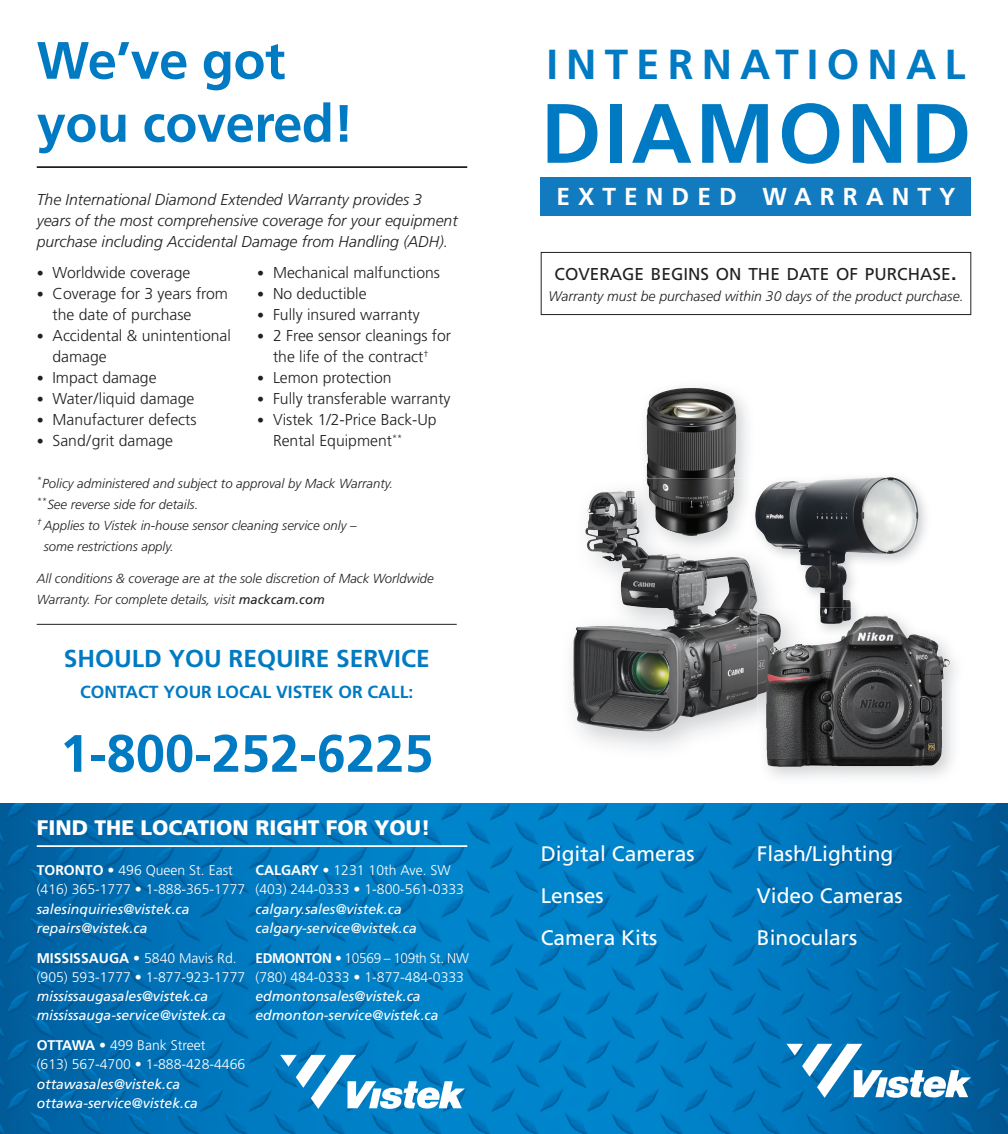
<style>
.page{position:relative;width:1008px;height:1134px;background:#fff}
.page>*{position:absolute;margin:0;border:0;box-sizing:border-box;transform-origin:0 0}
.t1{font:700 84px "Frutiger LT Std";letter-spacing:.04em;color:#007ac2}
.t2{font:700 52.5px/63px "Frutiger LT Std";letter-spacing:-.01em;color:#007ac2}
.t3{font:700 42px "Frutiger LT Std";letter-spacing:.195em;color:#007ac2}
.t4{font:700 24.5px "Frutiger LT Std";color:#007ac2}
.t5{font:700 24.5px "Frutiger LT Std";letter-spacing:.33em;color:#fff}
.t6{font:21px/42px "Frutiger LT Std";color:#fff}
.t7{font:900 21px "Frutiger LT Std";color:#fff}
.t8{font:700 17.5px "Frutiger LT Std";color:#007ac2}
.t9{font:17.15px "Frutiger LT Std";color:#231f20}
.t10{font:300 15.75px/21px "Frutiger LT Std";color:#231f20}
.t11{font:italic 300 15.75px/21px "Frutiger LT Std";color:#231f20}
.t12{font:300 14px/19.2px "Frutiger LT Std";color:#fff}
.t13{font:italic 14px/19.2px "Frutiger LT Std";color:#fff}
.t14{font:italic 300 14px "Frutiger LT Std";color:#231f20}
.t15{font:italic 300 13.12px/21px "Frutiger LT Std";color:#231f20}
.s1{font-size:14px}
.s2{font-weight:400}
.s3{font-weight:700}
.s4{font-size:24.5px}
</style>
<div class="page">
<img style="left:0;top:803px;width:1008px;height:331px">
<div style="left:541px;top:177px;width:430px;height:38px;background:#127bc0"></div>
<img style="left:646px;top:387px;width:50px;height:92px">
<img style="left:647px;top:388px;width:88px;height:91px">
<svg style="left:786px;top:1044px;width:185px;height:54px"></svg>
<img style="left:572px;top:479px;width:186px;height:269px">
<img style="left:697px;top:479px;width:37px;height:57px">
<img style="left:647px;top:479px;width:50px;height:57px">
<img style="left:629px;top:504px;width:8px;height:46px">
<img style="left:585px;top:491px;width:44px;height:68px">
<img style="left:808px;top:477px;width:104px;height:15px">
<img style="left:750px;top:479px;width:58px;height:129px">
<img style="left:750px;top:479px;width:5px;height:76px">
<img style="left:750px;top:567px;width:8px;height:70px">
<img style="left:769px;top:477px;width:120px;height:9px">
<img style="left:766px;top:637px;width:190px;height:140px">
<img style="left:758px;top:659px;width:50px;height:101px">
<img style="left:758px;top:637px;width:23px;height:58px">
<img style="left:758px;top:608px;width:171px;height:29px">
<img style="left:820px;top:608px;width:31px;height:8px">
<img style="left:770px;top:616px;width:96px;height:43px">
<div style="left:541px;top:252px;width:430px;height:63px;border:1px solid #231f20"></div>
<svg style="left:280px;top:1055px;width:185px;height:54px"></svg>
<hr style="left:37px;top:166px;width:430px;height:2px;background:#231f20">
<hr style="left:37px;top:845px;width:430px;height:2px;background:#fff">
<hr style="left:37px;top:624px;width:420px;height:1px;background:#231f20">
<h2 class="t2" style="left:37px;top:29px;width:319px">We’ve got you covered!</h2>
<p class="t11" style="left:37px;top:189px;width:422px">The International Diamond Extended Warranty provides 3 years of the most comprehensive coverage for your equipment purchase including Accidental Damage from Handling (ADH).</p>
<p class="t10" style="left:37px;top:263px;width:155px"><span class="s1">•</span> Worldwide coverage</p>
<p class="t10" style="left:53px;top:284px;width:177px;text-indent:-16px"><span class="s1">•</span> Coverage for 3 years from the date of purchase</p>
<p class="t10" style="left:53px;top:326px;width:180px;text-indent:-16px"><span class="s1">•</span> Accidental &amp; unintentional damage</p>
<p class="t10" style="left:37px;top:368px;width:121px"><span class="s1">•</span> Impact damage</p>
<p class="t10" style="left:37px;top:389px;width:159px"><span class="s1">•</span> Water/liquid damage</p>
<p class="t10" style="left:37px;top:410px;width:161px"><span class="s1">•</span> Manufacturer defects</p>
<p class="t10" style="left:37px;top:431px;width:138px"><span class="s1">•</span> Sand/grit damage</p>
<p class="t10" style="left:257px;top:263px;width:184px"><span class="s1">•</span> Mechanical malfunctions</p>
<p class="t10" style="left:257px;top:284px;width:111px"><span class="s1">•</span> No deductible</p>
<p class="t10" style="left:257px;top:305px;width:164px"><span class="s1">•</span> Fully insured warranty</p>
<p class="t10" style="left:257px;top:326px;width:195px;text-align:center"><span class="s1">•</span> 2 Free sensor cleanings for the life of the contract<sup>†</sup></p>
<p class="t10" style="left:257px;top:368px;width:136px"><span class="s1">•</span> Lemon protection</p>
<p class="t10" style="left:257px;top:389px;width:195px"><span class="s1">•</span> Fully transferable warranty</p>
<p class="t10" style="left:273px;top:410px;width:165px;text-indent:-16px"><span class="s1">•</span> Vistek 1/2-Price Back-Up<br>Rental Equipment<sup>**</sup></p>
<p class="t15" style="left:37px;top:473px;width:358px"><sup>*</sup>Policy administered and subject to approval by Mack Warranty.</p>
<p class="t15" style="left:37px;top:494px;width:163px"><sup>**</sup>See reverse side for details.</p>
<p class="t15" style="left:37px;top:515px;width:322px"><sup>†</sup> Applies to Vistek in-house sensor cleaning service only –</p>
<p class="t15" style="left:44px;top:536px;width:132px">some restrictions apply.</p>
<p class="t15" style="left:37px;top:568px;width:399px">All conditions &amp; coverage are at the sole discretion of Mack Worldwide<br>Warranty. For complete details, visit <span class="s2">mackcam.com</span></p>
<h3 class="t4" style="left:64px;top:644px;width:367px">SHOULD YOU REQUIRE SERVICE</h3>
<p class="t8" style="left:80px;top:682px;width:335px">CONTACT YOUR LOCAL VISTEK OR CALL:</p>
<h2 class="t2" style="left:60px;top:722px;width:375px">1-800-252-6225</h2>
<h3 class="t7" style="left:37px;top:815px;width:395px">FIND THE LOCATION RIGHT FOR YOU!</h3>
<p class="t12" style="left:37px;top:861px;width:210px"><span class="s3">TORONTO</span> • 496 Queen St. East (416) 365-1777 • 1-888-365-1777</p>
<p class="t13" style="left:37px;top:899px;width:154px">salesinquiries@vistek.ca repairs@vistek.ca</p>
<p class="t12" style="left:37px;top:948px;width:210px"><span class="s3">MISSISSAUGA</span> • 5840 Mavis Rd. (905) 593-1777 • 1-877-923-1777</p>
<p class="t13" style="left:37px;top:987px;width:191px">mississaugasales@vistek.ca mississauga-service@vistek.ca</p>
<p class="t12" style="left:37px;top:1036px;width:210px"><span class="s3">OTTAWA</span> • 499 Bank Street<br>(613) 567-4700 • 1-888-428-4466</p>
<p class="t13" style="left:37px;top:1074px;width:163px">ottawasales@vistek.ca ottawa-service@vistek.ca</p>
<p class="t12" style="left:256px;top:861px;width:210px"><span class="s3">CALGARY</span> • 1231 10th Ave. SW (403) 244-0333 • 1-800-561-0333</p>
<p class="t13" style="left:256px;top:899px;width:163px">calgary.sales@vistek.ca calgary-service@vistek.ca</p>
<p class="t12" style="left:256px;top:948px;width:215px"><span class="s3">EDMONTON</span> • 10569 – 109th St. NW (780) 484-0333 • 1-877-484-0333</p>
<p class="t13" style="left:256px;top:987px;width:185px">edmontonsales@vistek.ca edmonton-service@vistek.ca</p>
<h3 class="t3" style="left:546px;top:39px;width:421px">INTERNATIONAL</h3>
<h1 class="t1" style="left:541px;top:84px;width:432px">DIAMOND</h1>
<h3 class="t5" style="left:557px;top:182px;width:400px">EXTENDED WARRANTY</h3>
<p class="t9" style="left:555px;top:264px;width:404px">COVERAGE BEGINS ON THE DATE OF PURCHASE<span class="s4">.</span></p>
<p class="t14" style="left:548px;top:289px;width:417px">Warranty must be purchased within 30 days of the product purchase.</p>
<h3 class="t6" style="left:541px;top:833px;width:156px">Digital Cameras<br>Lenses<br>Camera Kits</h3>
<h3 class="t6" style="left:757px;top:833px;width:147px">Flash/Lighting<br>Video Cameras<br>Binoculars</h3>
</div>
